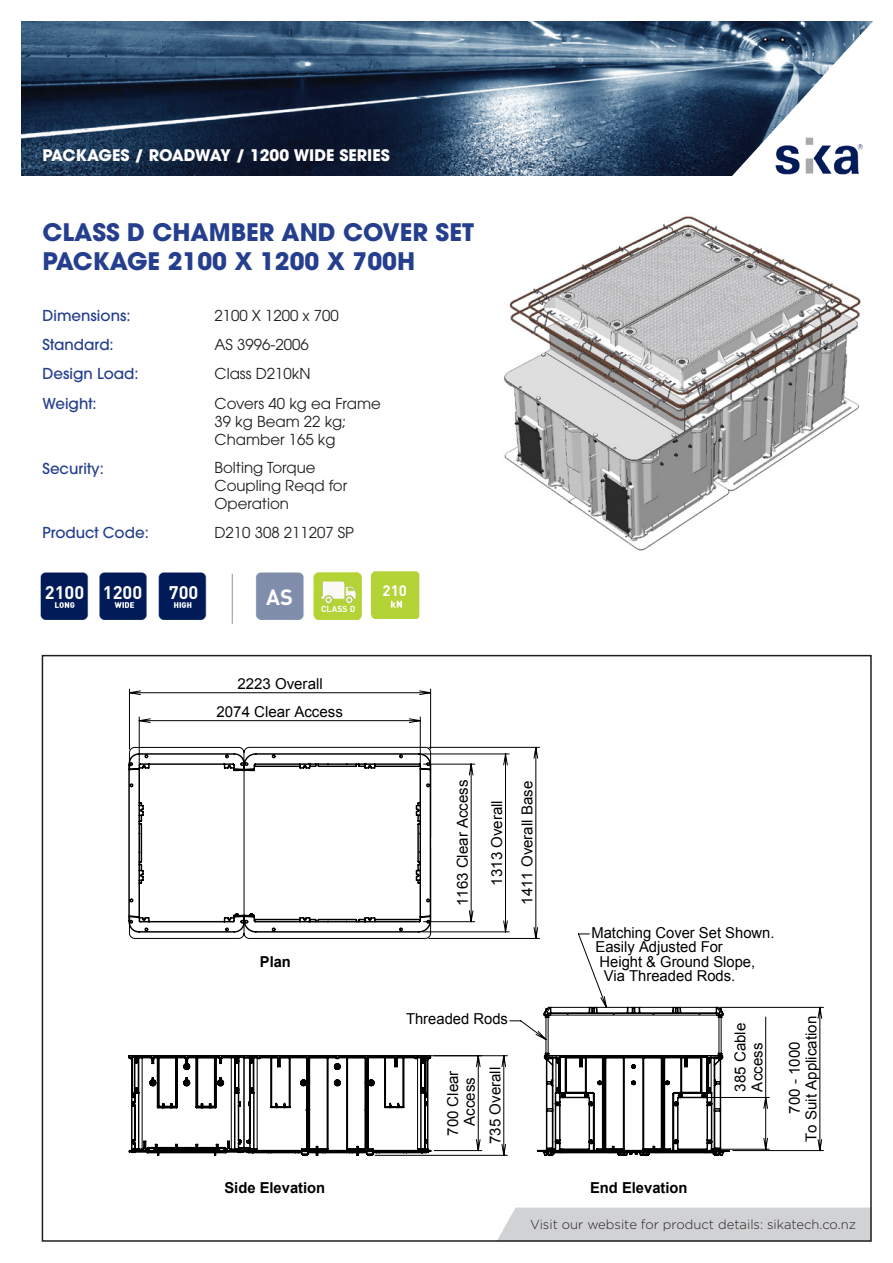
<style>
.page{position:relative;width:893px;height:1263px;background:#fff}
.page>*{position:absolute;margin:0;border:0;box-sizing:border-box;transform-origin:0 0}
.t1{font:700 24px/28.8px "Avant Garde";color:#253f8e}
.t2{font:700 21.75px "DIN Pro";color:#fff}
.t3{font:700 18.15px "DIN Pro";color:#fff}
.t4{font:700 15.9px "Avant Garde";color:#fff}
.t5{font:15px/16.8px "Arial";color:#000;text-align:center}
.t6{font:15px/18px "Avant Garde";color:#231f20}
.t7{font:500 15px "Avant Garde";color:#253f8e}
.t8{font:700 15px "Arial";color:#000}
.t9{font:700 15px "DIN Pro";color:#fff}
.t10{font:300 13.05px "Gotham";color:#231f20}
.t11{font:700 8.7px "DIN Pro";letter-spacing:.01em;color:#fff}
</style>
<div class="page">
<img style="left:21px;top:21px;width:663px;height:154px">
<svg style="left:684px;top:21px;width:189px;height:155px"></svg>
<img style="left:775px;top:136px;width:90px;height:39px">
<div style="left:498px;top:1207px;width:371px;height:32px;background:#d1d2d4"></div>
<img style="left:503px;top:216px;width:358px;height:335px">
<img style="left:370px;top:571px;width:50px;height:48px">
<img style="left:255px;top:572px;width:107px;height:48px">
<img style="left:40px;top:572px;width:167px;height:48px">
<hr style="left:232px;top:574px;width:1px;height:50px;background:#939598">
<svg style="left:128px;top:688px;width:696px;height:469px"></svg>
<p class="t4" style="left:43px;top:145px;width:349px">PACKAGES / ROADWAY / 1200 WIDE SERIES</p>
<h1 class="t1" style="left:43px;top:217px;width:433px">CLASS D CHAMBER AND COVER SET<br>PACKAGE 2100 X 1200 X 700H</h1>
<p class="t7" style="left:43px;top:306px;width:90px">Dimensions:</p>
<p class="t6" style="left:214px;top:306px;width:126px">2100 X 1200 x 700</p>
<p class="t7" style="left:43px;top:335px;width:73px">Standard:</p>
<p class="t6" style="left:214px;top:335px;width:96px">AS 3996-2006</p>
<p class="t7" style="left:43px;top:364px;width:98px">Design Load:</p>
<p class="t6" style="left:214px;top:364px;width:97px">Class D210kN</p>
<p class="t7" style="left:43px;top:394px;width:56px">Weight:</p>
<p class="t6" style="left:214px;top:394px;width:168px">Covers 40 kg ea Frame<br>39 kg Beam 22 kg;<br>Chamber 165 kg</p>
<p class="t7" style="left:43px;top:459px;width:63px">Security:</p>
<p class="t6" style="left:214px;top:459px;width:134px">Bolting Torque<br>Coupling Reqd for<br>Operation</p>
<p class="t7" style="left:43px;top:524px;width:108px">Product Code:</p>
<p class="t6" style="left:214px;top:524px;width:141px">D210 308 211207 SP</p>
<p class="t3" style="left:45px;top:580px;width:99px">2100 1200</p>
<p class="t3" style="left:169px;top:580px;width:31px">700</p>
<p class="t9" style="left:383px;top:580px;width:26px">210</p>
<h2 class="t2" style="left:266px;top:583px;width:28px">AS</h2>
<p class="t11" style="left:321px;top:603px;width:36px">CLASS D</p>
<p class="t5" style="left:237px;top:676px;width:87px">2223 Overall</p>
<p class="t5" style="left:216px;top:704px;width:128px">2074 Clear Access</p>
<p class="t8" style="left:260px;top:953px;width:32px">Plan</p>
<p class="t8" style="left:224px;top:1179px;width:102px">Side Elevation</p>
<p class="t5" style="left:454px;top:906px;width:128px;rotate:-90deg">1163 Clear Access</p>
<p class="t5" style="left:488px;top:885px;width:87px;rotate:-90deg">1313 Overall</p>
<p class="t5" style="left:519px;top:905px;width:125px;rotate:-90deg">1411 Overall Base</p>
<p class="t5" style="left:406px;top:1010px;width:103px">Threaded Rods</p>
<p class="t5" style="left:444px;top:1136px;width:67px;rotate:-90deg">700 Clear<br>Access</p>
<p class="t5" style="left:487px;top:1144px;width:79px;rotate:-90deg">735 Overall</p>
<p class="t5" style="left:591px;top:925px;width:185px">Matching Cover Set Shown.</p>
<p class="t5" style="left:595px;top:939px;width:129px">Easily Adjusted For</p>
<p class="t5" style="left:600px;top:953px;width:157px">Height &amp; Ground Slope,</p>
<p class="t5" style="left:604px;top:967px;width:133px">Via Threaded Rods.</p>
<p class="t5" style="left:732px;top:1091px;width:70px;text-align:left;rotate:-90deg">385 Cable<br>Access</p>
<p class="t5" style="left:803px;top:1142px;width:127px;rotate:-90deg">To Suit Application</p>
<p class="t5" style="left:786px;top:1113px;width:74px;rotate:-90deg">700 - 1000</p>
<p class="t8" style="left:590px;top:1179px;width:99px">End Elevation</p>
<p class="t10" style="left:530px;top:1216px;width:327px">Visit our website for product details: sikatech.co.nz</p>
</div>
